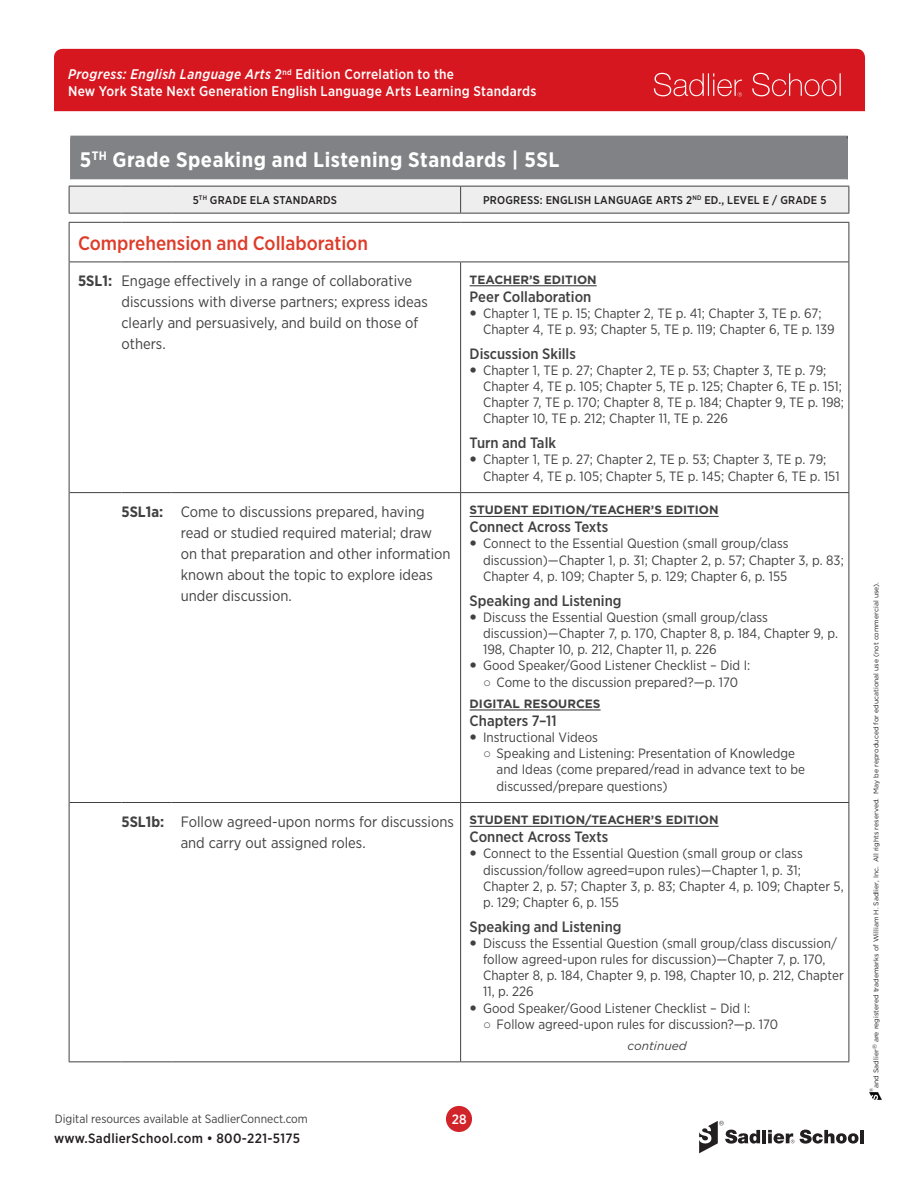
<style>
.page{position:relative;width:918px;height:1188px;background:#fff}
.page>*{position:absolute;margin:0;border:0;box-sizing:border-box;transform-origin:0 0}
.t1{font:700 21px "Gotham Narrow";letter-spacing:.025em;color:#fff}
.Strand{font:500 19.5px "Gotham Narrow";color:#dd3c2a}
.t2{font:15px/21px "Gotham Narrow";color:#414142}
.Features_Citations_H{font:500 15px "Gotham Narrow";color:#414142}
.Standard_Code{font:700 15px "Gotham Narrow";color:#414142}
.t3{font:500 14.1px "Gotham Narrow";letter-spacing:.02em;color:#fff}
.t4{font:italic 500 13.95px "Gotham Narrow";letter-spacing:.03em;color:#fff}
.t5{font:13.5px/16.2px "Gotham Narrow";color:#414142}
.t6{font:500 13.5px "Gotham Narrow";letter-spacing:.025em;color:#231f20}
.t7{font:500 13.5px "Gotham Narrow";color:#fff}
.Citation_Subhead{font:700 12px "Gotham";color:#414142}
.t8{font:12px "Gotham Narrow";color:#414142}
.CONTINUED{font:italic 12px "Gotham";color:#414142}
.Table_header{font:500 11.25px "Gotham Narrow";letter-spacing:.02em;color:#231f20}
.t9{font:6.9px "Gotham";color:#231f20}
.t10{font:4.8px "Gotham";color:#231f20}
.s1{font-style:normal}
.s2{font-family:"Arial"}
</style>
<div class="page">
<div style="left:54px;top:49px;width:811px;height:62px;background:#d7171f"></div>
<svg style="left:654px;top:73px;width:88px;height:24px"></svg>
<svg style="left:752px;top:73px;width:89px;height:23px"></svg>
<svg style="left:869px;top:1093px;width:13px;height:7px"></svg>
<svg style="left:699px;top:1121px;width:61px;height:32px"></svg>
<hr style="left:762px;top:1130px;width:4px;height:13px;background:#231f20">
<svg style="left:800px;top:1130px;width:59px;height:14px"></svg>
<hr style="left:860px;top:1130px;width:4px;height:13px;background:#231f20">
<svg style="left:768px;top:1130px;width:26px;height:14px"></svg>
<div style="left:446px;top:1106px;width:26px;height:26px;background:#d1232a;border-radius:50%"></div>
<div style="left:71px;top:136px;width:776px;height:44px;background:#808285"></div>
<hr style="left:70px;top:137px;width:1px;height:43px;background:#808285">
<hr style="left:70px;top:136px;width:778px;height:1px;background:#808285">
<hr style="left:847px;top:137px;width:1px;height:43px;background:#414142">
<hr style="left:70px;top:138px;width:778px;height:1px;background:#808285">
<hr style="left:847px;top:139px;width:1px;height:40px;background:#808285">
<hr style="left:70px;top:179px;width:778px;height:1px;background:#dcdddf">
<hr style="left:69px;top:492px;width:52px;height:1px;background:#414142">
<hr style="left:69px;top:802px;width:52px;height:1px;background:#414142">
<hr style="left:121px;top:802px;width:51px;height:1px;background:#414142">
<hr style="left:172px;top:802px;width:289px;height:1px;background:#414142">
<hr style="left:69px;top:1061px;width:52px;height:1px;background:#414142">
<hr style="left:121px;top:1061px;width:51px;height:1px;background:#414142">
<hr style="left:172px;top:1061px;width:289px;height:1px;background:#414142">
<hr style="left:461px;top:1061px;width:388px;height:1px;background:#414142">
<hr style="left:460px;top:803px;width:1px;height:258px;background:#414142">
<hr style="left:69px;top:223px;width:1px;height:39px;background:#414142">
<hr style="left:849px;top:223px;width:1px;height:39px;background:#414142">
<hr style="left:69px;top:213px;width:52px;height:1px;background:#414142">
<hr style="left:121px;top:213px;width:51px;height:1px;background:#414142">
<hr style="left:172px;top:213px;width:289px;height:1px;background:#414142">
<hr style="left:461px;top:213px;width:388px;height:1px;background:#414142">
<svg style="left:69px;top:186px;width:781px;height:27px"></svg>
<hr style="left:69px;top:222px;width:52px;height:1px;background:#414142">
<hr style="left:121px;top:222px;width:51px;height:1px;background:#414142">
<hr style="left:172px;top:222px;width:289px;height:1px;background:#414142">
<hr style="left:461px;top:222px;width:388px;height:1px;background:#414142">
<hr style="left:69px;top:262px;width:52px;height:1px;background:#414142">
<hr style="left:69px;top:262px;width:1px;height:231px;background:#414142">
<hr style="left:461px;top:262px;width:388px;height:1px;background:#414142">
<hr style="left:69px;top:493px;width:1px;height:310px;background:#414142">
<hr style="left:69px;top:803px;width:1px;height:258px;background:#414142">
<hr style="left:849px;top:262px;width:1px;height:230px;background:#414142">
<hr style="left:849px;top:803px;width:1px;height:258px;background:#414142">
<hr style="left:121px;top:262px;width:51px;height:1px;background:#414142">
<hr style="left:172px;top:262px;width:289px;height:1px;background:#414142">
<hr style="left:460px;top:262px;width:1px;height:230px;background:#414142">
<hr style="left:172px;top:492px;width:289px;height:1px;background:#414142">
<hr style="left:121px;top:492px;width:51px;height:1px;background:#414142">
<hr style="left:461px;top:492px;width:388px;height:1px;background:#414142">
<hr style="left:461px;top:802px;width:388px;height:1px;background:#414142">
<hr style="left:460px;top:493px;width:1px;height:309px;background:#414142">
<hr style="left:849px;top:493px;width:1px;height:309px;background:#414142">
<hr style="left:470px;top:285px;width:127px;height:1px;background:#414142">
<hr style="left:470px;top:516px;width:249px;height:1px;background:#414142">
<hr style="left:470px;top:709px;width:131px;height:2px;background:#414142">
<hr style="left:470px;top:826px;width:249px;height:1px;background:#414142">
<p class="t4" style="left:68px;top:65px;width:388px">Progress: English Language Arts <span class="s1">2</span><sup>nd</sup> <span class="s1">Edition Correlation to the</span></p>
<p class="t3" style="left:68px;top:82px;width:470px">New York State Next Generation English Language Arts Learning Standards</p>
<h1 class="t1" style="left:80px;top:147px;width:481px">5<sup>TH</sup> Grade Speaking and Listening Standards | 5SL</h1>
<p class="Table_header" style="left:193px;top:193px;width:146px">5<sup>TH</sup> GRADE ELA STANDARDS</p>
<p class="Table_header" style="left:483px;top:193px;width:345px">PROGRESS: ENGLISH LANGUAGE ARTS 2<sup>ND</sup> ED., LEVEL E / GRADE 5</p>
<p class="Strand" style="left:78px;top:231px;width:291px">Comprehension and Collaboration</p>
<p class="Standard_Code" style="left:78px;top:271px;width:36px">5SL1:</p>
<p class="t2" style="left:121px;top:270px;width:308px">Engage effectively in a range of collaborative discussions with diverse partners; express ideas clearly and persuasively, and build on those of others.</p>
<p class="Citation_Subhead" style="left:470px;top:271px;width:129px">TEACHER’S EDITION</p>
<p class="Features_Citations_H" style="left:470px;top:287px;width:123px">Peer Collaboration</p>
<p class="t5" style="left:483px;top:305px;width:353px">Chapter 1, TE p. 15; Chapter 2, TE p. 41; Chapter 3, TE p. 67;<br>Chapter 4, TE p. 93; Chapter 5, TE p. 119; Chapter 6, TE p. 139</p>
<p class="Features_Citations_H" style="left:470px;top:344px;width:108px">Discussion Skills</p>
<p class="t5" style="left:483px;top:362px;width:363px">Chapter 1, TE p. 27; Chapter 2, TE p. 53; Chapter 3, TE p. 79; Chapter 4, TE p. 105; Chapter 5, TE p. 125; Chapter 6, TE p. 151; Chapter 7, TE p. 170; Chapter 8, TE p. 184; Chapter 9, TE p. 198; Chapter 10, TE p. 212; Chapter 11, TE p. 226</p>
<p class="Features_Citations_H" style="left:470px;top:433px;width:88px">Turn and Talk</p>
<p class="t5" style="left:483px;top:451px;width:358px">Chapter 1, TE p. 27; Chapter 2, TE p. 53; Chapter 3, TE p. 79;<br>Chapter 4, TE p. 105; Chapter 5, TE p. 145; Chapter 6, TE p. 151</p>
<p class="Standard_Code" style="left:121px;top:502px;width:43px">5SL1a:</p>
<p class="t2" style="left:181px;top:501px;width:271px">Come to discussions prepared, having read or studied required material; draw on that preparation and other information known about the topic to explore ideas under discussion.</p>
<p class="Citation_Subhead" style="left:470px;top:502px;width:251px">STUDENT EDITION/TEACHER’S EDITION</p>
<p class="Features_Citations_H" style="left:470px;top:517px;width:140px">Connect Across Texts</p>
<p class="t5" style="left:483px;top:535px;width:362px">Connect to the Essential Question (small group/class discussion)—Chapter 1, p. 31; Chapter 2, p. 57; Chapter 3, p. 83;<br>Chapter 4, p. 109; Chapter 5, p. 129; Chapter 6, p. 155</p>
<p class="Features_Citations_H" style="left:470px;top:591px;width:154px">Speaking and Listening</p>
<p class="t5" style="left:483px;top:609px;width:356px">Discuss the Essential Question (small group/class discussion)—Chapter 7, p. 170, Chapter 8, p. 184, Chapter 9, p.<br>198, Chapter 10, p. 212, Chapter 11, p. 226</p>
<p class="t5" style="left:483px;top:657px;width:269px">Good Speaker/Good Listener Checklist – Did I:</p>
<p class="t5" style="left:483px;top:673px;width:256px"><span class="s2">○</span> Come to the discussion prepared?—p. 170</p>
<p class="Citation_Subhead" style="left:470px;top:696px;width:132px">DIGITAL RESOURCES</p>
<p class="Features_Citations_H" style="left:470px;top:711px;width:89px">Chapters 7–11</p>
<p class="t5" style="left:483px;top:729px;width:116px">Instructional Videos</p>
<p class="t5" style="left:497px;top:745px;width:310px;text-indent:-14px"><span class="s2">○</span> Speaking and Listening: Presentation of Knowledge and Ideas (come prepared/read in advance text to be discussed/prepare questions)</p>
<p class="Standard_Code" style="left:121px;top:812px;width:44px">5SL1b:</p>
<p class="t2" style="left:181px;top:810px;width:275px">Follow agreed-upon norms for discussions and carry out assigned roles.</p>
<p class="Citation_Subhead" style="left:470px;top:812px;width:251px">STUDENT EDITION/TEACHER’S EDITION</p>
<p class="Features_Citations_H" style="left:470px;top:827px;width:140px">Connect Across Texts</p>
<p class="t5" style="left:483px;top:845px;width:362px">Connect to the Essential Question (small group or class discussion/follow agreed=upon rules)—Chapter 1, p. 31; Chapter 2, p. 57; Chapter 3, p. 83; Chapter 4, p. 109; Chapter 5, p. 129; Chapter 6, p. 155</p>
<p class="Features_Citations_H" style="left:470px;top:917px;width:154px">Speaking and Listening</p>
<p class="t5" style="left:483px;top:935px;width:362px">Discuss the Essential Question (small group/class discussion/ follow agreed-upon rules for discussion)—Chapter 7, p. 170, Chapter 8, p. 184, Chapter 9, p. 198, Chapter 10, p. 212, Chapter 11, p. 226</p>
<p class="t5" style="left:483px;top:1000px;width:269px">Good Speaker/Good Listener Checklist – Did I:</p>
<p class="t5" style="left:483px;top:1016px;width:297px"><span class="s2">○</span> Follow agreed-upon rules for discussion?—p. 170</p>
<p class="CONTINUED" style="left:627px;top:1038px;width:61px">continued</p>
<p class="t8" style="left:55px;top:1111px;width:255px">Digital resources available at SadlierConnect.com</p>
<p class="t7" style="left:452px;top:1110px;width:16px">28</p>
<p class="t6" style="left:54px;top:1129px;width:248px">www.SadlierSchool.com • 800-221-5175</p>
<p class="t9" style="left:872px;top:1088px;width:507px;rotate:-90deg">and Sadlier<sup>®</sup> are registered trademarks of William H. Sadlier, Inc. All rights reserved. May be reproduced for educational use (not commercial use).</p>
<p class="t10" style="left:868px;top:1092px;width:6px;rotate:-90deg">®</p>
</div>
